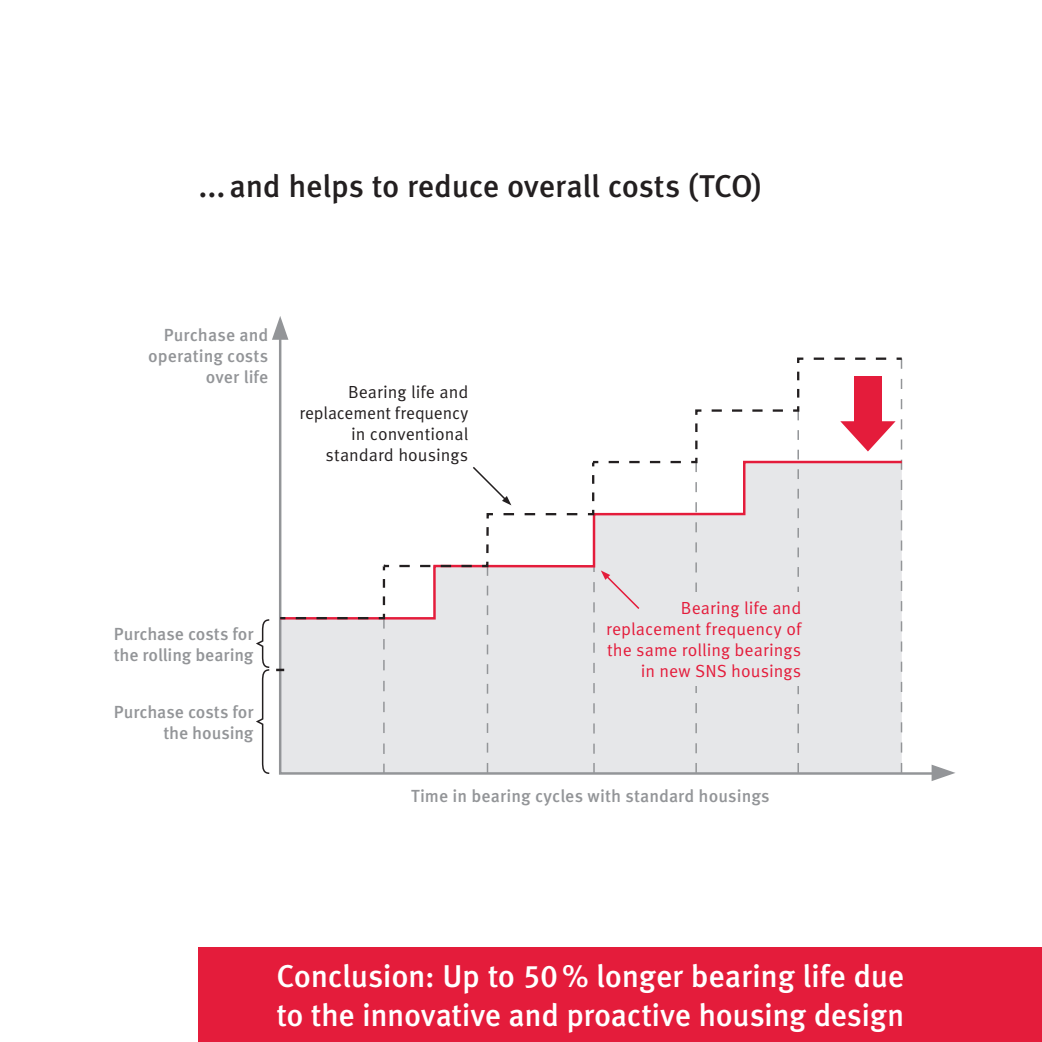
<style>
.page{position:relative;width:1042px;height:1042px;background:#fff}
.page>*{position:absolute;margin:0;border:0;box-sizing:border-box;transform-origin:0 0}
.t1{font:500 31.5px/38.5px "Schaeffler Meta";letter-spacing:-.015em;color:#fff}
.t2{font:500 31.5px "Schaeffler Meta";letter-spacing:-.01em;color:#231f20}
.t3{font:500 17.5px/21px "Schaeffler Meta";color:#939598;text-align:right}
.t4{font:17.5px/21px "Schaeffler Meta";color:#e41c3b;text-align:right}
.t5{font:17.5px/21px "Schaeffler Meta";color:#231f20;text-align:right}
</style>
<div class="page">
<svg style="left:279px;top:339px;width:652px;height:436px"></svg>
<svg style="left:272px;top:316px;width:16px;height:24px"></svg>
<svg style="left:931px;top:764px;width:24px;height:17px"></svg>
<svg style="left:256px;top:619px;width:28px;height:156px"></svg>
<svg style="left:278px;top:356px;width:626px;height:264px"></svg>
<div style="left:198px;top:947px;width:844px;height:95px;background:#e41c3b"></div>
<div style="left:678px;top:592px;width:136px;height:94px;background:#e6e7e9"></div>
<h1 class="t2" style="left:198px;top:167px;width:565px">...and helps to reduce overall costs (TCO)</h1>
<p class="t3" style="left:148px;top:324px;width:122px">Purchase and operating costs over life</p>
<p class="t5" style="left:299px;top:382px;width:170px">Bearing life and replacement frequency in conventional standard housings</p>
<p class="t3" style="left:114px;top:623px;width:141px;text-align:left">Purchase costs for the rolling bearing</p>
<p class="t3" style="left:114px;top:701px;width:141px">Purchase costs for the housing</p>
<p class="t4" style="left:606px;top:598px;width:197px">Bearing life and replacement frequency of the same rolling bearings in new SNS housings</p>
<p class="t3" style="left:411px;top:786px;width:360px">Time in bearing cycles with standard housings</p>
<h1 class="t1" style="left:276px;top:957px;width:630px">Conclusion: Up to 50% longer bearing life due to the innovative and proactive housing design</h1>
</div>
